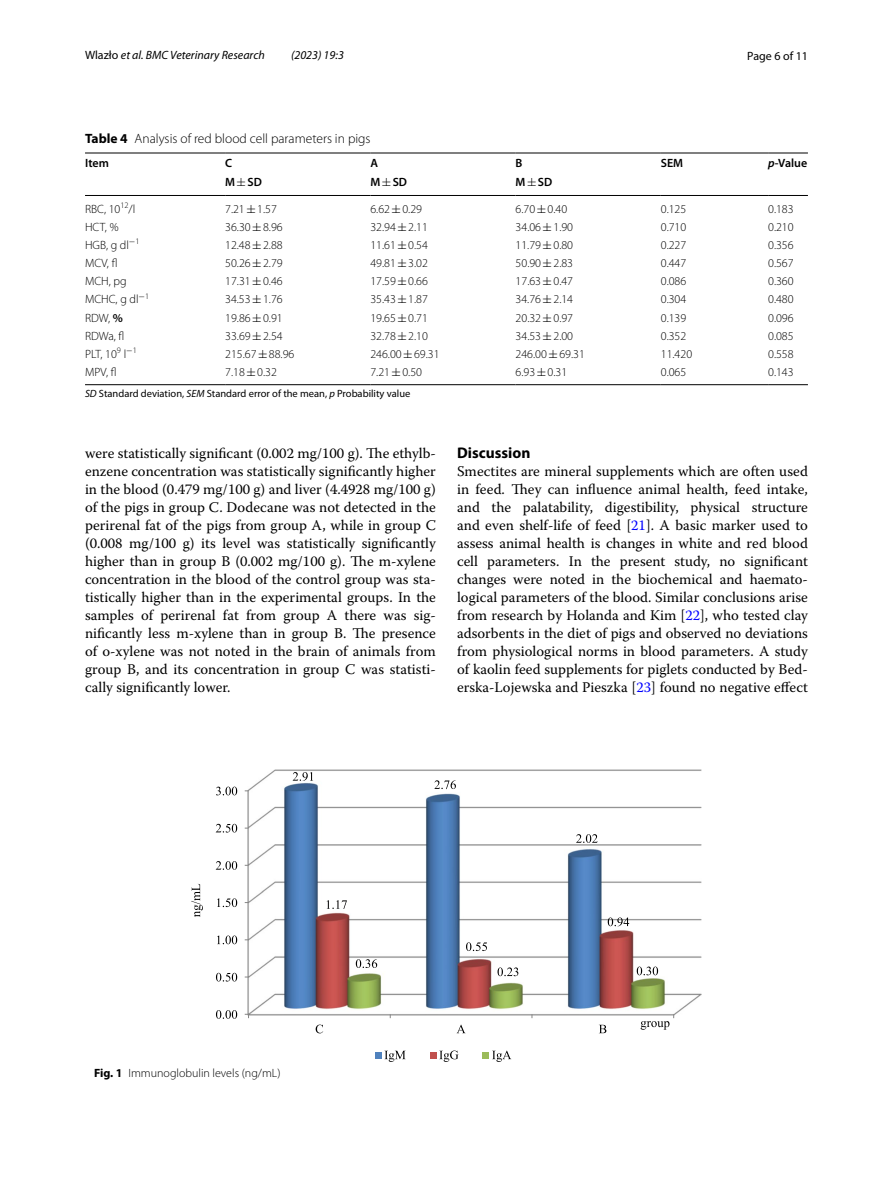
<style>
.page{position:relative;width:893px;height:1187px;background:#fff}
.page>*{position:absolute;margin:0;border:0;box-sizing:border-box;transform-origin:0 0}
.t1{font:700 15.45px "Myriad Pro";color:#000}
.t2{font:14.7px/18px "Warnock Pro";color:#000;text-align:justify}
.t3{font:300 13.5px "Myriad Pro";color:#000}
.t4{font:300 12px "Myriad Pro";color:#000}
.t5{font:italic 12px "Myriad Pro";color:#000}
.t6{font:600 12px "Myriad Pro";color:#000}
.t7{font:12px "Myriad Pro";color:#000}
.t8{font:10.5px "Myriad Pro";color:#000}
.s1{font-style:normal}
.s2{font-weight:700}
.s3{font-style:italic}
.s4{font-family:"MTSY";font-weight:400}
.s5{font-weight:600}
.s6{color:#00f}
</style>
<div class="page">
<hr style="left:85px;top:153px;width:140px;height:1px;background:#000">
<hr style="left:85px;top:195px;width:140px;height:1px;background:#000">
<hr style="left:225px;top:153px;width:145px;height:1px;background:#000">
<hr style="left:370px;top:153px;width:146px;height:1px;background:#000">
<hr style="left:516px;top:153px;width:145px;height:1px;background:#000">
<hr style="left:661px;top:153px;width:107px;height:1px;background:#000">
<hr style="left:661px;top:195px;width:107px;height:1px;background:#000">
<hr style="left:768px;top:153px;width:40px;height:1px;background:#000">
<hr style="left:768px;top:195px;width:40px;height:1px;background:#000">
<hr style="left:225px;top:195px;width:145px;height:1px;background:#000">
<hr style="left:370px;top:195px;width:146px;height:1px;background:#000">
<hr style="left:516px;top:195px;width:145px;height:1px;background:#000">
<hr style="left:85px;top:384px;width:140px;height:1px;background:#000">
<hr style="left:225px;top:384px;width:145px;height:1px;background:#000">
<hr style="left:370px;top:384px;width:146px;height:1px;background:#000">
<hr style="left:516px;top:384px;width:145px;height:1px;background:#000">
<hr style="left:661px;top:384px;width:107px;height:1px;background:#000">
<hr style="left:768px;top:384px;width:40px;height:1px;background:#000">
<img style="left:247px;top:769px;width:455px;height:246px">
<svg style="left:216px;top:1010px;width:21px;height:8px"></svg>
<svg style="left:216px;top:972px;width:21px;height:9px"></svg>
<svg style="left:217px;top:935px;width:20px;height:9px"></svg>
<svg style="left:217px;top:898px;width:20px;height:9px"></svg>
<svg style="left:216px;top:861px;width:21px;height:8px"></svg>
<svg style="left:216px;top:823px;width:21px;height:9px"></svg>
<svg style="left:216px;top:786px;width:21px;height:9px"></svg>
<svg style="left:245px;top:1013px;width:4px;height:5px"></svg>
<svg style="left:316px;top:1024px;width:290px;height:9px"></svg>
<svg style="left:293px;top:772px;width:20px;height:8px"></svg>
<svg style="left:434px;top:780px;width:22px;height:9px"></svg>
<svg style="left:576px;top:834px;width:22px;height:8px"></svg>
<svg style="left:327px;top:900px;width:20px;height:8px"></svg>
<svg style="left:466px;top:942px;width:21px;height:9px"></svg>
<svg style="left:608px;top:917px;width:21px;height:9px"></svg>
<svg style="left:356px;top:959px;width:21px;height:8px"></svg>
<svg style="left:497px;top:967px;width:21px;height:9px"></svg>
<svg style="left:637px;top:966px;width:21px;height:9px"></svg>
<svg style="left:191px;top:883px;width:12px;height:34px"></svg>
<svg style="left:641px;top:1014px;width:33px;height:15px"></svg>
<div style="left:375px;top:1051px;width:6px;height:7px;background:#4f81bd"></div>
<svg style="left:384px;top:1050px;width:22px;height:11px"></svg>
<div style="left:430px;top:1051px;width:6px;height:7px;background:#c0504d"></div>
<svg style="left:439px;top:1050px;width:20px;height:11px"></svg>
<div style="left:483px;top:1051px;width:6px;height:7px;background:#9bbb59"></div>
<svg style="left:492px;top:1050px;width:19px;height:11px"></svg>
<p class="t5" style="left:85px;top:48px;width:181px"><span class="s1">Wlazło</span> et al. BMC Veterinary Research</p>
<p class="t5" style="left:291px;top:48px;width:54px">(2023) 19:3</p>
<p class="t7" style="left:747px;top:48px;width:62px">Page 6 of 11</p>
<p class="t3" style="left:85px;top:131px;width:287px"><span class="s2">Table 4</span> Analysis of red blood cell parameters in pigs</p>
<p class="t6" style="left:85px;top:156px;width:25px">Item</p>
<p class="t6" style="left:225px;top:156px;width:9px">C</p>
<p class="t6" style="left:370px;top:156px;width:9px">A</p>
<p class="t6" style="left:516px;top:156px;width:8px">B</p>
<p class="t6" style="left:661px;top:156px;width:24px">SEM</p>
<p class="t6" style="left:768px;top:156px;width:41px"><span class="s3">p</span>-Value</p>
<p class="t6" style="left:225px;top:174px;width:38px">M<span class="s4">±</span>SD</p>
<p class="t6" style="left:370px;top:174px;width:38px">M<span class="s4">±</span>SD</p>
<p class="t6" style="left:516px;top:174px;width:38px">M<span class="s4">±</span>SD</p>
<p class="t4" style="left:85px;top:202px;width:52px">RBC, 10<sup>12</sup>/l</p>
<p class="t4" style="left:225px;top:202px;width:53px">7.21<span class="s4">±</span>1.57</p>
<p class="t4" style="left:370px;top:202px;width:53px">6.62<span class="s4">±</span>0.29</p>
<p class="t4" style="left:516px;top:202px;width:53px">6.70<span class="s4">±</span>0.40</p>
<p class="t4" style="left:661px;top:202px;width:27px">0.125</p>
<p class="t4" style="left:768px;top:202px;width:27px">0.183</p>
<p class="t4" style="left:85px;top:220px;width:35px">HCT, %</p>
<p class="t4" style="left:225px;top:220px;width:59px">36.30<span class="s4">±</span>8.96</p>
<p class="t4" style="left:370px;top:220px;width:59px">32.94<span class="s4">±</span>2.11</p>
<p class="t4" style="left:516px;top:220px;width:59px">34.06<span class="s4">±</span>1.90</p>
<p class="t4" style="left:661px;top:220px;width:27px">0.710</p>
<p class="t4" style="left:768px;top:220px;width:27px">0.210</p>
<p class="t4" style="left:85px;top:238px;width:56px">HGB, g -dl<sup>−</sup><sup>1</sup></p>
<p class="t4" style="left:225px;top:238px;width:59px">12.48<span class="s4">±</span>2.88</p>
<p class="t4" style="left:370px;top:238px;width:59px">11.61<span class="s4">±</span>0.54</p>
<p class="t4" style="left:516px;top:238px;width:59px">11.79<span class="s4">±</span>0.80</p>
<p class="t4" style="left:661px;top:238px;width:27px">0.227</p>
<p class="t4" style="left:768px;top:238px;width:27px">0.356</p>
<p class="t4" style="left:85px;top:256px;width:34px">MCV, fl</p>
<p class="t4" style="left:225px;top:256px;width:59px">50.26<span class="s4">±</span>2.79</p>
<p class="t4" style="left:370px;top:256px;width:59px">49.81<span class="s4">±</span>3.02</p>
<p class="t4" style="left:516px;top:256px;width:59px">50.90<span class="s4">±</span>2.83</p>
<p class="t4" style="left:661px;top:256px;width:27px">0.447</p>
<p class="t4" style="left:768px;top:256px;width:27px">0.567</p>
<p class="t4" style="left:85px;top:274px;width:43px">MCH, pg</p>
<p class="t4" style="left:225px;top:274px;width:59px">17.31<span class="s4">±</span>0.46</p>
<p class="t4" style="left:370px;top:274px;width:59px">17.59<span class="s4">±</span>0.66</p>
<p class="t4" style="left:516px;top:274px;width:59px">17.63<span class="s4">±</span>0.47</p>
<p class="t4" style="left:661px;top:274px;width:27px">0.086</p>
<p class="t4" style="left:768px;top:274px;width:27px">0.360</p>
<p class="t4" style="left:85px;top:293px;width:66px">MCHC, g -dl<sup>−</sup><sup>1</sup></p>
<p class="t4" style="left:225px;top:293px;width:59px">34.53<span class="s4">±</span>1.76</p>
<p class="t4" style="left:370px;top:293px;width:59px">35.43<span class="s4">±</span>1.87</p>
<p class="t4" style="left:516px;top:293px;width:59px">34.76<span class="s4">±</span>2.14</p>
<p class="t4" style="left:661px;top:293px;width:27px">0.304</p>
<p class="t4" style="left:768px;top:293px;width:27px">0.480</p>
<p class="t4" style="left:85px;top:311px;width:40px">RDW, <span class="s5">%</span></p>
<p class="t4" style="left:225px;top:311px;width:59px">19.86<span class="s4">±</span>0.91</p>
<p class="t4" style="left:370px;top:311px;width:59px">19.65<span class="s4">±</span>0.71</p>
<p class="t4" style="left:516px;top:311px;width:59px">20.32<span class="s4">±</span>0.97</p>
<p class="t4" style="left:661px;top:311px;width:27px">0.139</p>
<p class="t4" style="left:768px;top:311px;width:27px">0.096</p>
<p class="t4" style="left:85px;top:329px;width:41px">RDWa, fl</p>
<p class="t4" style="left:225px;top:329px;width:59px">33.69<span class="s4">±</span>2.54</p>
<p class="t4" style="left:370px;top:329px;width:59px">32.78<span class="s4">±</span>2.10</p>
<p class="t4" style="left:516px;top:329px;width:59px">34.53<span class="s4">±</span>2.00</p>
<p class="t4" style="left:661px;top:329px;width:27px">0.352</p>
<p class="t4" style="left:768px;top:329px;width:27px">0.085</p>
<p class="t4" style="left:85px;top:347px;width:53px">PLT, 10<sup>9</sup> -l<sup>−</sup><sup>1</sup></p>
<p class="t4" style="left:225px;top:347px;width:71px">215.67<span class="s4">±</span>88.96</p>
<p class="t4" style="left:370px;top:347px;width:71px">246.00<span class="s4">±</span>69.31</p>
<p class="t4" style="left:516px;top:347px;width:71px">246.00<span class="s4">±</span>69.31</p>
<p class="t4" style="left:661px;top:347px;width:33px">11.420</p>
<p class="t4" style="left:768px;top:347px;width:27px">0.558</p>
<p class="t4" style="left:85px;top:365px;width:33px">MPV, fl</p>
<p class="t4" style="left:225px;top:365px;width:53px">7.18<span class="s4">±</span>0.32</p>
<p class="t4" style="left:370px;top:365px;width:53px">7.21<span class="s4">±</span>0.50</p>
<p class="t4" style="left:516px;top:365px;width:53px">6.93<span class="s4">±</span>0.31</p>
<p class="t4" style="left:661px;top:365px;width:27px">0.065</p>
<p class="t4" style="left:768px;top:365px;width:27px">0.143</p>
<p class="t8" style="left:85px;top:387px;width:327px"><span class="s3">SD</span> Standard deviation, <span class="s3">SEM</span> Standard error of the mean, <span class="s3">p</span> Probability value</p>
<p class="t2" style="left:85px;top:443px;width:352px">were statistically significant (0.002 mg/100 g). The ethylb&shy;enzene concentration was statistically significantly higher in the blood (0.479 mg/100 g) and liver (4.4928 mg/100 g) of the pigs in group C. Dodecane was not detected in the perirenal fat of the pigs from group A, while in group C (0.008 mg/100 g) its level was statistically significantly higher than in group B (0.002 mg/100 g). The m-xylene concentration in the blood of the control group was sta&shy;tistically higher than in the experimental groups. In the samples of perirenal fat from group A there was sig&shy;nificantly less m-xylene than in group B. The presence of o-xylene was not noted in the brain of animals from group B, and its concentration in group C was statisti&shy;cally significantly lower.</p>
<p class="t1" style="left:457px;top:443px;width:75px">Discussion</p>
<p class="t2" style="left:457px;top:462px;width:352px">Smectites are mineral supplements which are often used in feed. They can influence animal health, feed intake, and the palatability, digestibility, physical structure and even shelf-life of feed [<span class="s6">21</span>]. A basic marker used to assess animal health is changes in white and red blood cell parameters. In the present study, no significant changes were noted in the biochemical and haemato&shy;logical parameters of the blood. Similar conclusions arise from research by Holanda and Kim [<span class="s6">22</span>], who tested clay adsorbents in the diet of pigs and observed no deviations from physiological norms in blood parameters. A study of kaolin feed supplements for piglets conducted by Bed&shy;erska-Lojewska and Pieszka [<span class="s6">23</span>] found no negative effect</p>
<p class="t4" style="left:94px;top:1066px;width:188px"><span class="s2">Fig. 1</span> Immunoglobulin levels (ng/mL)</p>
</div>
